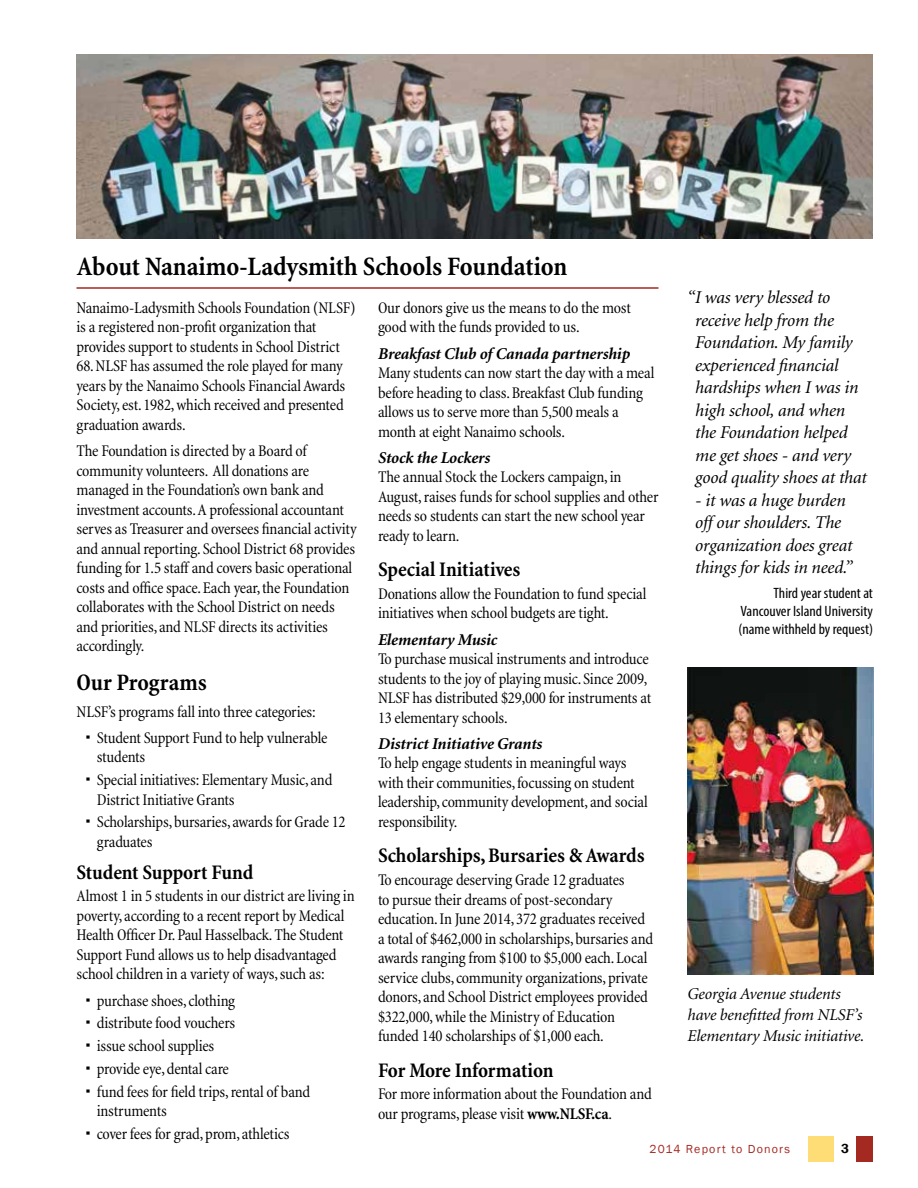
<style>
.page{position:relative;width:918px;height:1188px;background:#fff}
.page>*{position:absolute;margin:0;border:0;box-sizing:border-box;transform-origin:0 0}
.t1{font:700 condensed 27px "Minion";letter-spacing:-.005em;color:#000}
.t2{font:700 condensed 24px "Minion";color:#000}
.t3{font:700 condensed 21px "Minion";letter-spacing:-.005em;color:#000}
.t4{font:italic 18px/22.5px "Minion";letter-spacing:-.01em;color:#000}
.t5{font:condensed 16.5px/19.5px "Minion";letter-spacing:-.015em;color:#000}
.t6{font:italic 700 16.5px "Minion";letter-spacing:-.01em;color:#000}
.t7{font:italic 16.5px/21px "Minion";letter-spacing:-.01em;color:#000}
.t8{font:condensed 15px/18px "Myriad Pro";color:#000;text-align:justify;scale:1.05 1}
.t9{font:600 13.5px "Franklin Gothic";color:#000}
.t10{font:12px "Franklin Gothic";letter-spacing:.1em;color:#a32921}
.s1{font-weight:700}
</style>
<div class="page">
<div style="left:856px;top:1136px;width:17px;height:25px;background:#a32921"></div>
<div style="left:808px;top:1136px;width:26px;height:25px;background:#ffdd76"></div>
<hr style="left:76px;top:287px;width:582px;height:2px;background:#a32921">
<img style="left:76px;top:54px;width:797px;height:184px">
<img style="left:688px;top:668px;width:185px;height:307px">
<h1 class="t1" style="left:76px;top:252px;width:492px">About Nanaimo-Ladysmith Schools Foundation</h1>
<p class="t5" style="left:76px;top:298px;width:281px">Nanaimo-Ladysmith Schools Foundation (NLSF) is a registered non-profit organization that provides support to students in School District 68.NLSF has assumed the role played for many years by the Nanaimo Schools Financial Awards Society, est. 1982, which received and presented graduation awards.</p>
<p class="t5" style="left:76px;top:441px;width:282px">The Foundation is directed by a Board of community volunteers. All donations are managed in the Foundation’s own bank and investment accounts. A professional accountant serves as Treasurer and oversees financial activity and annual reporting. School District 68 provides funding for 1.5 staff and covers basic operational costs and office space. Each year, the Foundation collaborates with the School District on needs and priorities, and NLSF directs its activities accordingly.</p>
<h2 class="t2" style="left:76px;top:669px;width:132px">Our Programs</h2>
<p class="t5" style="left:97px;top:699px;width:232px;line-height:26.2px;text-indent:-20px">NLSF’s programs fall into three categories:<br>Student Support Fund to help vulnerable</p>
<p class="t5" style="left:97px;top:746px;width:237px;line-height:22.8px">students<br>Special initiatives: Elementary Music, and</p>
<p class="t5" style="left:97px;top:788px;width:250px;line-height:22.8px">District Initiative Grants<br>Scholarships, bursaries, awards for Grade 12</p>
<p class="t5" style="left:97px;top:832px;width:57px">graduates</p>
<p class="t3" style="left:76px;top:861px;width:179px">Student Support Fund</p>
<p class="t5" style="left:76px;top:887px;width:280px">Almost 1 in 5 students in our district are living in poverty, according to a recent report by Medical Health Officer Dr. Paul Hasselback. The Student Support Fund allows us to help disadvantaged school children in a variety of ways, such as:</p>
<p class="t5" style="left:97px;top:990px;width:215px;line-height:22.8px">purchase shoes, clothing<br>distribute food vouchers<br>issue school supplies<br>provide eye, dental care<br>fund fees for field trips, rental of band</p>
<p class="t5" style="left:97px;top:1100px;width:194px;line-height:22.8px">instruments<br>cover fees for grad, prom, athletics</p>
<p class="t4" style="left:695px;top:287px;width:173px;text-indent:-8px">“I was very blessed to receive help from the<br>Foundation. My family experienced financial hardships when I was in high school, and when the Foundation helped me get shoes - and very good quality shoes at that</p>
<p class="t4" style="left:695px;top:489px;width:159px">- it was a huge burden off our shoulders. The organization does great things for kids in need.”</p>
<p class="t8" style="left:739px;top:584px;width:130px;text-indent:35px">Third year student at Vancouver Island University (name withheld by request)</p>
<p class="t5" style="left:378px;top:298px;width:254px">Our donors give us the means to do the most good with the funds provided to us.</p>
<p class="t6" style="left:378px;top:345px;width:254px">Breakfast Club of Canada partnership</p>
<p class="t5" style="left:378px;top:363px;width:278px">Many students can now start the day with a meal before heading to class. Breakfast Club funding allows us to serve more than 5,500 meals a month at eight Nanaimo schools.</p>
<p class="t6" style="left:378px;top:449px;width:114px">Stock the Lockers</p>
<p class="t5" style="left:378px;top:468px;width:282px">The annual Stock the Lockers campaign, in August, raises funds for school supplies and other needs so students can start the new school year ready to learn.</p>
<p class="t3" style="left:378px;top:558px;width:144px">Special Initiatives</p>
<p class="t5" style="left:378px;top:584px;width:270px">Donations allow the Foundation to fund special initiatives when school budgets are tight.</p>
<p class="t6" style="left:378px;top:631px;width:121px">Elementary Music</p>
<p class="t5" style="left:378px;top:650px;width:275px">To purchase musical instruments and introduce students to the joy of playing music. Since 2009, NLSF has distributed $29,000 for instruments at 13 elementary schools.</p>
<p class="t6" style="left:378px;top:735px;width:166px">District Initiative Grants</p>
<p class="t5" style="left:378px;top:754px;width:271px">To help engage students in meaningful ways with their communities, focussing on student leadership, community development, and social responsibility.</p>
<p class="t3" style="left:378px;top:844px;width:268px">Scholarships, Bursaries &amp; Awards</p>
<p class="t5" style="left:378px;top:871px;width:277px">To encourage deserving Grade 12 graduates<br>to pursue their dreams of post-secondary education. In June 2014, 372 graduates received a total of $462,000 in scholarships, bursaries and awards ranging from $100 to $5,000 each. Local service clubs, community organizations, private donors, and School District employees provided $322,000, while the Ministry of Education funded 140 scholarships of $1,000 each.</p>
<p class="t3" style="left:378px;top:1059px;width:177px">For More Information</p>
<p class="t5" style="left:378px;top:1085px;width:275px">For more information about the Foundation and our programs, please visit <span class="s1">www.NLSF.ca</span>.</p>
<p class="t7" style="left:688px;top:984px;width:178px">Georgia Avenue students have benefitted from NLSF’s<br>Elementary Music initiative.</p>
<p class="t10" style="left:650px;top:1141px;width:142px">2014 Report to Donors</p>
<p class="t9" style="left:841px;top:1140px;width:9px">3</p>
</div>
